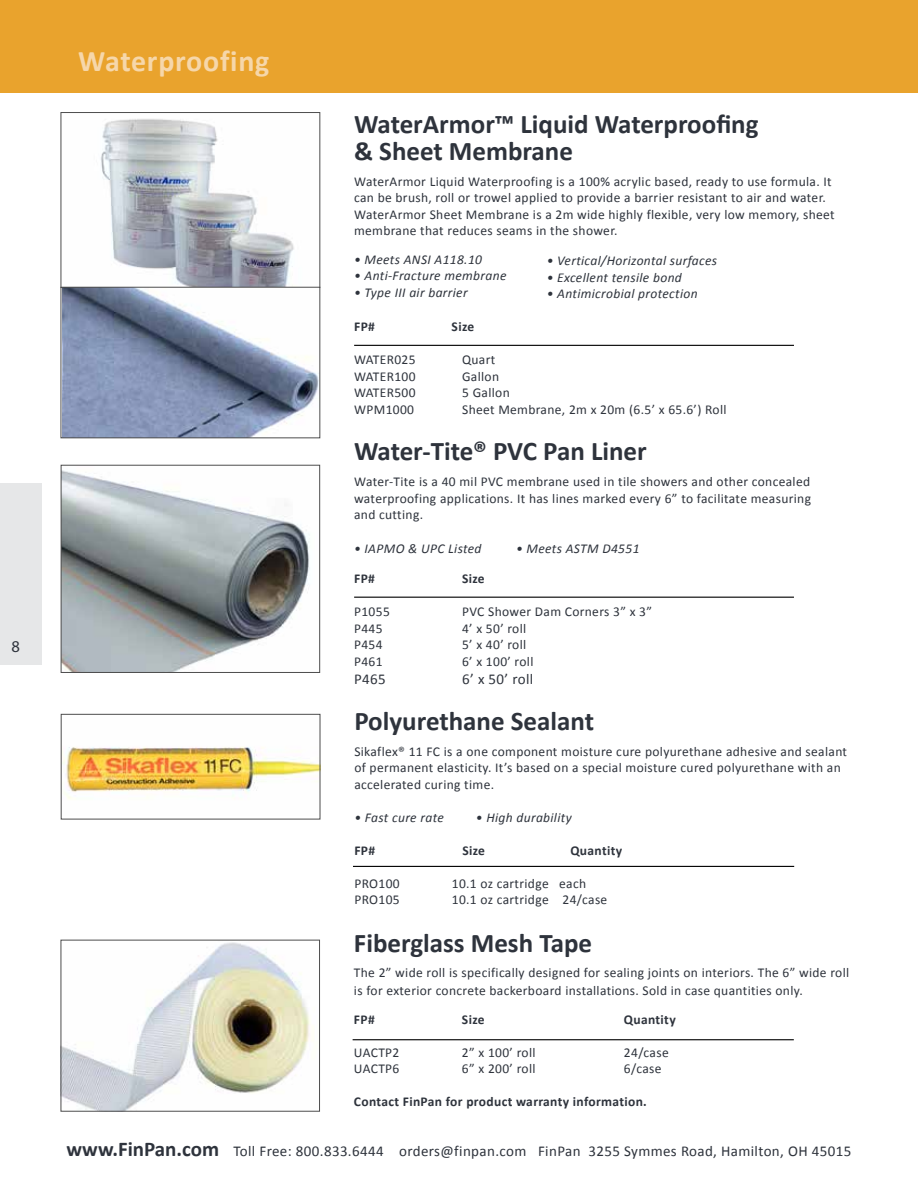
<style>
.page{position:relative;width:918px;height:1188px;background:#fff}
.page>*{position:absolute;margin:0;border:0;box-sizing:border-box;transform-origin:0 0}
.t1{font:700 30px "Calibri";letter-spacing:.025em;color:#f6d7aa}
.t2{font:700 27px/27px "Calibri";color:#2e333c}
.t3{font:16.5px "Myriad Pro";color:#2e333c}
.t4{font:15px "Calibri";letter-spacing:.025em;color:#2e333c}
.t5{font:13.5px/16.5px "Calibri";letter-spacing:.025em;color:#2e333c}
.t6{font:italic 13.5px "Calibri";letter-spacing:.025em;color:#2e333c}
.t7{font:700 13.5px "Calibri";letter-spacing:.025em;color:#2e333c}
.s1{font-weight:700;font-size:21px}
</style>
<div class="page">
<img style="left:63px;top:746px;width:255px;height:53px">
<div style="left:61px;top:714px;width:259px;height:105px;border:1px solid #4d4d4d"></div>
<img style="left:63px;top:470px;width:247px;height:201px">
<div style="left:61px;top:465px;width:259px;height:208px;border:1px solid #4d4d4d"></div>
<img style="left:63px;top:119px;width:255px;height:317px">
<div style="left:61px;top:112px;width:259px;height:176px;border:1px solid #4d4d4d"></div>
<div style="left:61px;top:287px;width:259px;height:151px;border:1px solid #4d4d4d"></div>
<hr style="left:354px;top:345px;width:440px;height:1px;background:#000">
<hr style="left:354px;top:597px;width:440px;height:1px;background:#000">
<hr style="left:353px;top:866px;width:441px;height:1px;background:#000">
<img style="left:63px;top:942px;width:247px;height:168px">
<div style="left:61px;top:940px;width:259px;height:172px;border:1px solid #4d4d4d"></div>
<hr style="left:353px;top:1039px;width:441px;height:1px;background:#000">
<div style="left:0;top:0;width:918px;height:92px;background:#e9a32d"></div>
<div style="left:0;top:483px;width:42px;height:182px;background:#e6e7e8"></div>
<p class="t3" style="left:11px;top:636px;width:10px">8</p>
<h1 class="t1" style="left:78px;top:42px;width:193px">Waterproofing</h1>
<h2 class="t2" style="left:354px;top:109px;width:406px">WaterArmor™ Liquid Waterproofing &amp; Sheet Membrane</h2>
<p class="t5" style="left:354px;top:172px;width:482px">WaterArmor Liquid Waterproofing is a 100% acrylic based, ready to use formula. It can be brush, roll or trowel applied to provide a barrier resistant to air and water.<br>WaterArmor Sheet Membrane is a 2m wide highly flexible, very low memory, sheet membrane that reduces seams in the shower.</p>
<p class="t6" style="left:354px;top:251px;width:129px">• Meets ANSI A118.10</p>
<p class="t6" style="left:354px;top:267px;width:154px">• Anti-Fracture membrane</p>
<p class="t6" style="left:354px;top:284px;width:115px">• Type III air barrier</p>
<p class="t7" style="left:354px;top:318px;width:22px">FP#</p>
<p class="t7" style="left:452px;top:318px;width:24px">Size</p>
<p class="t5" style="left:354px;top:351px;width:63px">WATER025</p>
<p class="t5" style="left:462px;top:351px;width:35px">Quart</p>
<p class="t5" style="left:354px;top:367px;width:63px">WATER100</p>
<p class="t5" style="left:462px;top:367px;width:39px">Gallon</p>
<p class="t5" style="left:354px;top:384px;width:63px">WATER500</p>
<p class="t5" style="left:462px;top:384px;width:49px">5 Gallon</p>
<p class="t5" style="left:354px;top:400px;width:61px">WPM1000</p>
<p class="t5" style="left:462px;top:400px;width:266px">Sheet Membrane, 2m x 20m (6.5’ x 65.6’) Roll</p>
<p class="t6" style="left:547px;top:252px;width:172px">• Vertical/Horizontal surfaces</p>
<p class="t6" style="left:547px;top:269px;width:137px">• Excellent tensile bond</p>
<p class="t6" style="left:547px;top:285px;width:152px">• Antimicrobial protection</p>
<h2 class="t2" style="left:354px;top:436px;width:294px">Water-Tite® PVC Pan Liner</h2>
<p class="t5" style="left:354px;top:473px;width:458px;text-align:justify">Water-Tite is a 40 mil PVC membrane used in tile showers and other concealed waterproofing applications. It has lines marked every 6” to facilitate measuring and cutting.</p>
<p class="t6" style="left:354px;top:540px;width:129px">• IAPMO &amp; UPC Listed</p>
<p class="t6" style="left:516px;top:540px;width:125px">• Meets ASTM D4551</p>
<p class="t7" style="left:354px;top:570px;width:22px">FP#</p>
<p class="t7" style="left:462px;top:570px;width:24px">Size</p>
<p class="t5" style="left:354px;top:603px;width:37px">P1055</p>
<p class="t5" style="left:462px;top:603px;width:192px">PVC Shower Dam Corners 3” x 3”</p>
<p class="t5" style="left:354px;top:619px;width:30px">P445</p>
<p class="t5" style="left:462px;top:619px;width:66px">4’ x 50’ roll</p>
<p class="t5" style="left:354px;top:636px;width:30px">P454</p>
<p class="t5" style="left:462px;top:636px;width:66px">5’ x 40’ roll</p>
<p class="t5" style="left:354px;top:652px;width:30px">P461</p>
<p class="t5" style="left:462px;top:652px;width:73px">6’ x 100’ roll</p>
<p class="t4" style="left:354px;top:669px;width:33px">P465</p>
<p class="t4" style="left:462px;top:669px;width:73px">6’ x 50’ roll</p>
<h2 class="t2" style="left:354px;top:707px;width:241px">Polyurethane Sealant</h2>
<p class="t5" style="left:354px;top:742px;width:494px">Sikaflex® 11 FC is a one component moisture cure polyurethane adhesive and sealant of permanent elasticity. It’s based on a special moisture cured polyurethane with an accelerated curing time.</p>
<p class="t6" style="left:354px;top:809px;width:91px">• Fast cure rate</p>
<p class="t6" style="left:476px;top:809px;width:97px">• High durability</p>
<p class="t7" style="left:354px;top:842px;width:22px">FP#</p>
<p class="t7" style="left:462px;top:842px;width:24px">Size</p>
<p class="t7" style="left:570px;top:842px;width:53px">Quantity</p>
<p class="t5" style="left:354px;top:874px;width:47px">PRO100</p>
<p class="t5" style="left:452px;top:874px;width:136px">10.1 oz cartridge each</p>
<p class="t5" style="left:354px;top:891px;width:47px">PRO105</p>
<p class="t5" style="left:452px;top:891px;width:157px">10.1 oz cartridge 24/case</p>
<h2 class="t2" style="left:354px;top:928px;width:240px">Fiberglass Mesh Tape</h2>
<p class="t5" style="left:354px;top:963px;width:497px;line-height:18px">The 2” wide roll is specifically designed for sealing joints on interiors. The 6” wide roll is for exterior concrete backerboard installations. Sold in case quantities only.</p>
<p class="t7" style="left:354px;top:1011px;width:22px">FP#</p>
<p class="t7" style="left:462px;top:1011px;width:24px">Size</p>
<p class="t7" style="left:624px;top:1011px;width:53px">Quantity</p>
<p class="t5" style="left:354px;top:1043px;width:47px">UACTP2</p>
<p class="t5" style="left:462px;top:1043px;width:75px">2” x 100’ roll</p>
<p class="t5" style="left:624px;top:1043px;width:46px">24/case</p>
<p class="t5" style="left:354px;top:1060px;width:47px">UACTP6</p>
<p class="t5" style="left:462px;top:1060px;width:75px">6” x 200’ roll</p>
<p class="t5" style="left:624px;top:1060px;width:39px">6/case</p>
<p class="t7" style="left:354px;top:1093px;width:294px">Contact FinPan for product warranty information.</p>
<p class="t4" style="left:66px;top:1142px;width:786px"><span class="s1">www.FinPan.com</span> Toll Free: 800.833.6444 orders@finpan.com FinPan 3255 Symmes Road, Hamilton, OH 45015</p>
</div>
